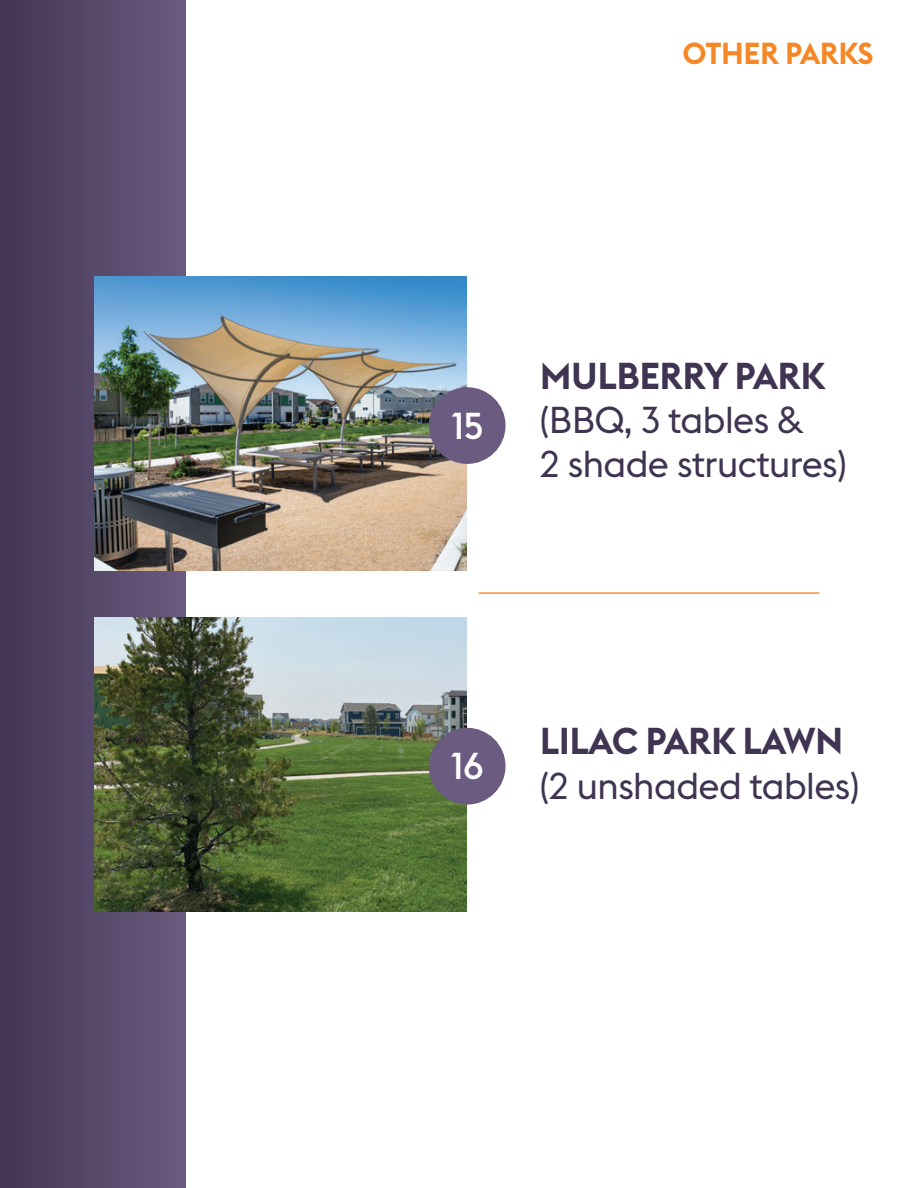
<style>
.page{position:relative;width:918px;height:1188px;background:#fff}
.page>*{position:absolute;margin:0;border:0;box-sizing:border-box;transform-origin:0 0}
.t1{font:36.9px/44.2px "Euclid Flex";letter-spacing:-.015em;color:#3f3451}
.t2{font:600 36.9px "Euclid Flex";letter-spacing:-.015em;color:#3f3451}
.t3{font:500 36.9px "Euclid Flex";color:#fff}
.t4{font:600 30px "Euclid Flex";letter-spacing:-.015em;color:#f58725}
</style>
<div class="page">
<div style="left:0;top:0;width:185px;height:1188px;background:linear-gradient(to right,#413653,#6b5b7f)"></div>
<img style="left:95px;top:276px;width:372px;height:294px">
<img style="left:95px;top:617px;width:372px;height:294px">
<div style="left:429px;top:387px;width:77px;height:77px;background:#6b5b80;border-radius:50%"></div>
<div style="left:429px;top:728px;width:77px;height:77px;background:#6b5b80;border-radius:50%"></div>
<hr style="left:479px;top:592px;width:340px;height:2px;background:#f58725">
<p class="t4" style="left:683px;top:36px;width:193px">OTHER PARKS</p>
<p class="t3" style="left:452px;top:404px;width:33px">15</p>
<p class="t2" style="left:540px;top:354px;width:287px">MULBERRY PARK</p>
<p class="t1" style="left:540px;top:398px;width:308px">(BBQ, 3 tables &amp;<br>2 shade structures)</p>
<p class="t3" style="left:451px;top:745px;width:34px">16</p>
<p class="t2" style="left:540px;top:720px;width:305px">LILAC PARK LAWN</p>
<p class="t1" style="left:540px;top:764px;width:321px">(2 unshaded tables)</p>
</div>
